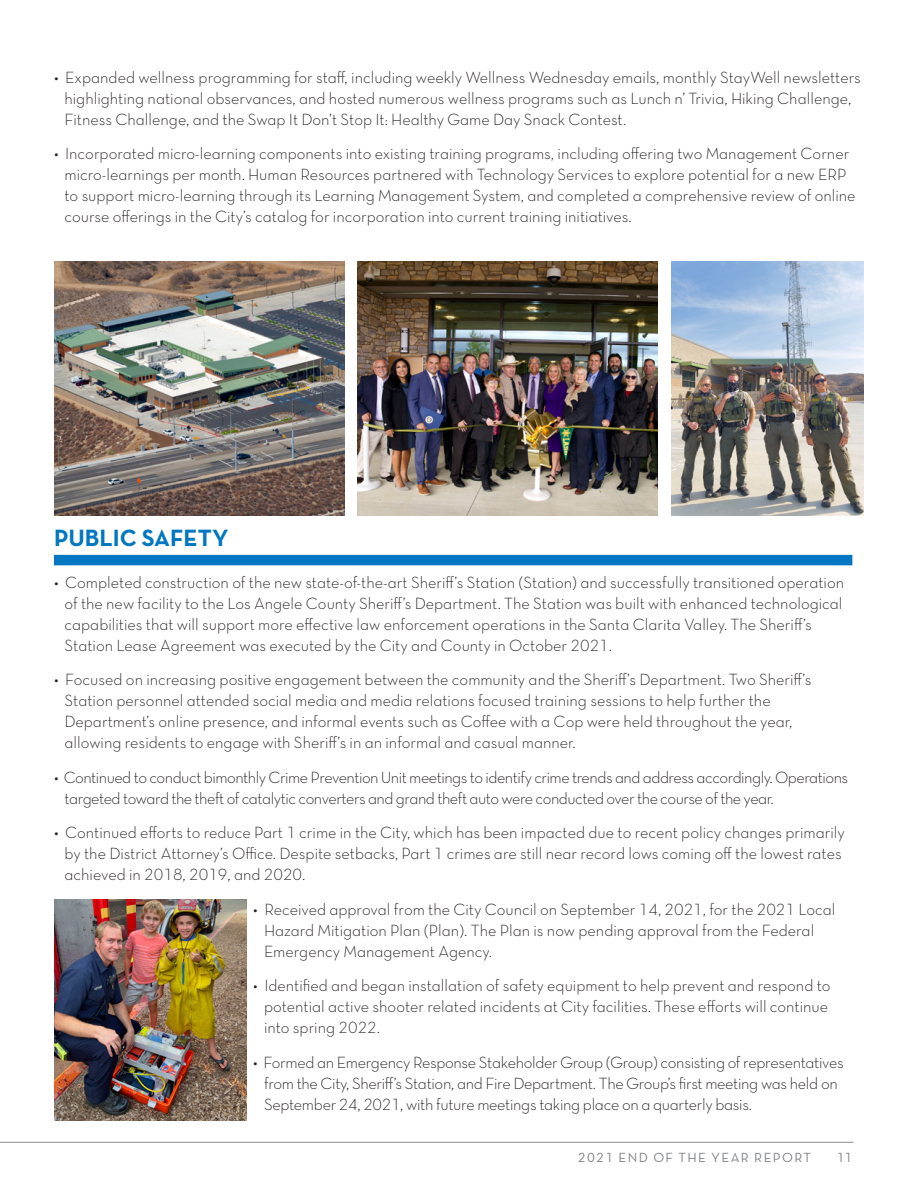
<style>
.page{position:relative;width:918px;height:1188px;background:#fff}
.page>*{position:absolute;margin:0;border:0;box-sizing:border-box;transform-origin:0 0}
.t1{font:24px "Neutra Text TF Bold Alt";color:#0077c0}
.Body_Text{font:16.5px/21px "Neutra Text TF Light Alt";color:#231f20}
.Body_Text-2{font:16.5px/21px "Neutra Text TF Light Alt";letter-spacing:-.02em;color:#231f20}
.Body_Text-3{font:16.5px/21px "Neutra Text TF Light Alt";letter-spacing:-.03em;color:#231f20}
.t2{font:13.5px "Neutra Text TF Book Alt";letter-spacing:.1em;color:#808285}
</style>
<div class="page">
<hr style="left:0;top:1142px;width:853px;height:1px;background:#8a8c8f">
<img style="left:54px;top:262px;width:290px;height:253px">
<img style="left:358px;top:262px;width:300px;height:253px">
<img style="left:671px;top:262px;width:193px;height:253px">
<div style="left:54px;top:555px;width:798px;height:10px;background:#0077c0"></div>
<img style="left:54px;top:899px;width:193px;height:221px">
<p class="Body_Text" style="left:64px;top:66px;width:798px;text-indent:-10px">• Expanded wellness programming for staff, including weekly Wellness Wednesday emails, monthly StayWell newsletters highlighting national observances, and hosted numerous wellness programs such as Lunch n’ Trivia, Hiking Challenge,<br>Fitness Challenge, and the Swap It Don’t Stop It: Healthy Game Day Snack Contest.</p>
<p class="Body_Text" style="left:64px;top:143px;width:793px;text-indent:-10px">• Incorporated micro-learning components into existing training programs, including offering two Management Corner micro-learnings per month. Human Resources partnered with Technology Services to explore potential for a new ERP to support micro-learning through its Learning Management System, and completed a comprehensive review of online course offerings in the City’s catalog for incorporation into current training initiatives.</p>
<p class="t1" style="left:54px;top:523px;width:176px">PUBLIC SAFETY</p>
<p class="Body_Text" style="left:64px;top:571px;width:781px;text-indent:-10px">• Completed construction of the new state-of-the-art Sheriff’s Station (Station) and successfully transitioned operation of the new facility to the Los Angele County Sheriff’s Department. The Station was built with enhanced technological capabilities that will support more effective law enforcement operations in the Santa Clarita Valley. The Sheriff’s Station Lease Agreement was executed by the City and County in October 2021.</p>
<p class="Body_Text" style="left:64px;top:669px;width:748px;text-indent:-10px">• Focused on increasing positive engagement between the community and the Sheriff’s Department. Two Sheriff’s Station personnel attended social media and media relations focused training sessions to help further the Department’s online presence, and informal events such as Coffee with a Cop were held throughout the year, allowing residents to engage with Sheriff’s in an informal and casual manner.</p>
<p class="Body_Text-3" style="left:64px;top:766px;width:785px;text-indent:-10px">• Continued to conduct bimonthly Crime Prevention Unit meetings to identify crime trends and address accordingly. Operations targeted toward the theft of catalytic converters and grand theft auto were conducted over the course of the year.</p>
<p class="Body_Text" style="left:64px;top:822px;width:782px;text-indent:-10px">• Continued efforts to reduce Part 1 crime in the City, which has been impacted due to recent policy changes primarily by the District Attorney’s Office. Despite setbacks, Part 1 crimes are still near record lows coming off the lowest rates achieved in 2018, 2019, and 2020.</p>
<p class="Body_Text" style="left:264px;top:898px;width:573px;text-indent:-11px">• Received approval from the City Council on September 14, 2021, for the 2021 Local<br>Hazard Mitigation Plan (Plan). The Plan is now pending approval from the Federal<br>Emergency Management Agency.</p>
<p class="Body_Text" style="left:264px;top:975px;width:568px;text-indent:-11px">• Identified and began installation of safety equipment to help prevent and respond to potential active shooter related incidents at City facilities. These efforts will continue into spring 2022.</p>
<p class="Body_Text-2" style="left:264px;top:1051px;width:581px;text-indent:-11px">• Formed an Emergency Response Stakeholder Group (Group) consisting of representatives from the City, Sheriff’s Station, and Fire Department. The Group’s first meeting was held on<br>September 24, 2021, with future meetings taking place on a quarterly basis.</p>
<p class="t2" style="left:578px;top:1149px;width:235px">2021 END OF THE YEAR REPORT</p>
<p class="t2" style="left:837px;top:1149px;width:17px">11</p>
</div>
